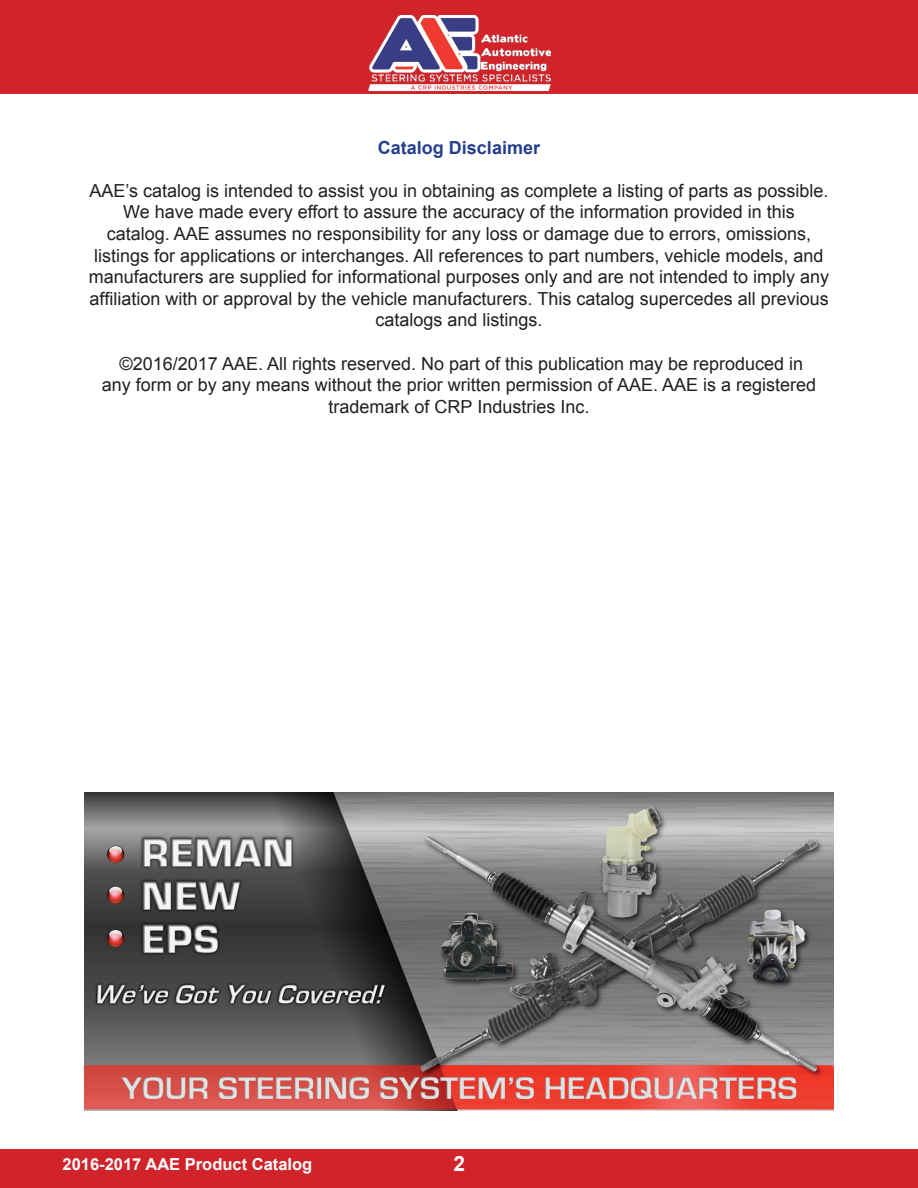
<style>
.page{position:relative;width:918px;height:1188px;background:#fff}
.page>*{position:absolute;margin:0;border:0;box-sizing:border-box;transform-origin:0 0}
.t1{font:700 21px "Arial";color:#fff}
.t2{font:18px/21.6px "Arial";color:#231f20;text-align:center}
.t3{font:700 18px "Arial";color:#253f8e}
.t4{font:700 16.5px "Arial";color:#fff}
.s1{font-style:inherit}
</style>
<div class="page">
<div style="left:0;top:0;width:918px;height:94px;background:#d1232a"></div>
<div style="left:0;top:1150px;width:918px;height:38px;background:#d1232a"></div>
<img style="left:368px;top:15px;width:182px;height:75px">
<img style="left:84px;top:793px;width:750px;height:317px">
<p class="t3" style="left:378px;top:135px;width:164px">Catalog Disclaimer</p>
<p class="t2" style="left:89px;top:179px;width:742px">AAE’s catalog is intended to assist you in obtaining as complete a listing of parts as possible.<br>We have made every effort to assure the accuracy of the information provided in this<br>catalog. AAE assumes no responsibility for any loss or damage due to errors, omissions, listings for applications or interchanges. All references to part numbers, vehicle models, and manufacturers are supplied for informational purposes only and are not intended to imply any <span class="s1">affi</span>liation with or approval by the vehicle manufacturers. This catalog supercedes all previous catalogs and listings.</p>
<p class="t2" style="left:102px;top:352px;width:716px">©2016/2017 AAE. All rights reserved. No part of this publication may be reproduced in any form or by any means without the prior written permission of AAE. AAE is a registered trademark of CRP Industries Inc.</p>
<p class="t4" style="left:63px;top:1153px;width:251px">2016-2017 AAE Product Catalog</p>
<p class="t1" style="left:453px;top:1150px;width:13px">2</p>
</div>
